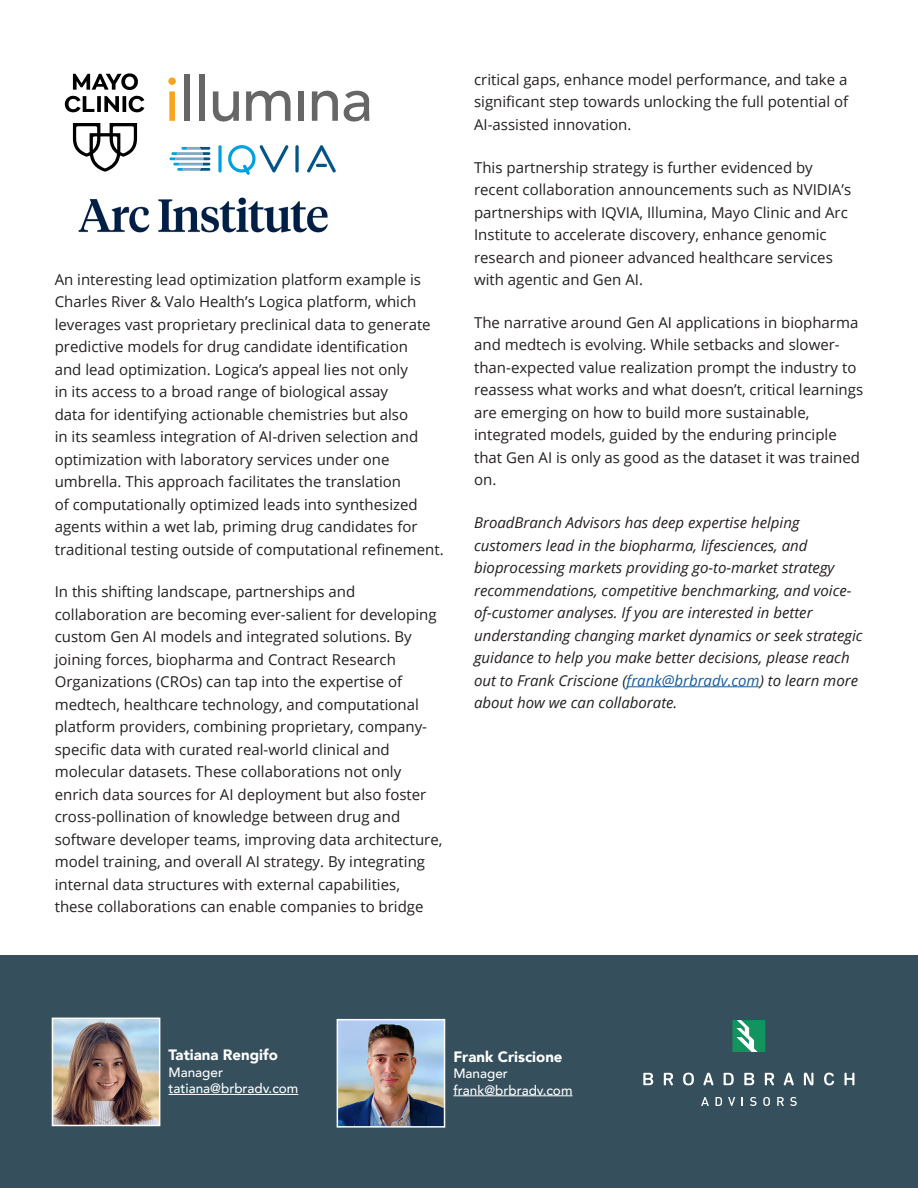
<style>
.page{position:relative;width:918px;height:1188px;background:#fff}
.page>*{position:absolute;margin:0;border:0;box-sizing:border-box;transform-origin:0 0}
.normal_paragragh_text{font:15px/22.5px "Open Sans";color:#231f20}
.normal_paragragh_text-2{font:italic 15px/22.5px "Open Sans";color:#231f20}
.t1{font:900 15px "Avenir";color:#fff}
.t2{font:500 13.5px "Avenir";color:#fff}
.s1{color:#175d9e}
</style>
<div class="page">
<div style="left:0;top:956px;width:918px;height:232px;background:#354f5d"></div>
<hr style="left:627px;top:686px;width:133px;height:1px;background:#175d9e">
<svg style="left:732px;top:1020px;width:33px;height:32px"></svg>
<svg style="left:643px;top:1073px;width:10px;height:12px"></svg>
<svg style="left:664px;top:1073px;width:9px;height:12px"></svg>
<svg style="left:683px;top:1073px;width:11px;height:12px"></svg>
<svg style="left:703px;top:1073px;width:10px;height:12px"></svg>
<svg style="left:724px;top:1073px;width:10px;height:12px"></svg>
<svg style="left:744px;top:1073px;width:10px;height:12px"></svg>
<svg style="left:765px;top:1073px;width:9px;height:12px"></svg>
<svg style="left:784px;top:1073px;width:10px;height:12px"></svg>
<svg style="left:804px;top:1073px;width:9px;height:12px"></svg>
<svg style="left:824px;top:1073px;width:10px;height:12px"></svg>
<svg style="left:845px;top:1073px;width:9px;height:12px"></svg>
<svg style="left:701px;top:1097px;width:8px;height:9px"></svg>
<svg style="left:716px;top:1097px;width:6px;height:9px"></svg>
<svg style="left:728px;top:1097px;width:7px;height:9px"></svg>
<svg style="left:750px;top:1097px;width:7px;height:9px"></svg>
<svg style="left:763px;top:1097px;width:7px;height:9px"></svg>
<svg style="left:777px;top:1097px;width:7px;height:9px"></svg>
<svg style="left:790px;top:1097px;width:7px;height:9px"></svg>
<hr style="left:169px;top:1094px;width:129px;height:1px;background:#fff">
<img style="left:55px;top:1021px;width:102px;height:102px">
<div style="left:52px;top:1018px;width:108px;height:108px;border:2px solid #fff"></div>
<svg style="left:64px;top:73px;width:80px;height:99px"></svg>
<div style="left:169px;top:91px;width:6px;height:30px;background:#f9a31e"></div>
<div style="left:184px;top:74px;width:6px;height:47px;background:#666"></div>
<div style="left:199px;top:74px;width:6px;height:47px;background:#666"></div>
<svg style="left:213px;top:91px;width:26px;height:31px"></svg>
<svg style="left:246px;top:91px;width:45px;height:30px"></svg>
<div style="left:298px;top:91px;width:6px;height:30px;background:#666"></div>
<svg style="left:312px;top:90px;width:26px;height:31px"></svg>
<svg style="left:344px;top:90px;width:25px;height:32px"></svg>
<div style="left:168px;top:77px;width:8px;height:8px;background:#f9a31e;border-radius:50%"></div>
<svg style="left:218px;top:145px;width:4px;height:28px"></svg>
<svg style="left:295px;top:145px;width:4px;height:28px"></svg>
<svg style="left:228px;top:145px;width:61px;height:30px"></svg>
<svg style="left:307px;top:145px;width:29px;height:28px"></svg>
<svg style="left:169px;top:147px;width:41px;height:24px"></svg>
<img style="left:78px;top:197px;width:250px;height:36px">
<hr style="left:453px;top:1095px;width:120px;height:1px;background:#fff">
<img style="left:340px;top:1022px;width:102px;height:103px">
<div style="left:337px;top:1019px;width:108px;height:109px;border:2px solid #fff"></div>
<p class="normal_paragragh_text" style="left:55px;top:268px;width:390px">An interesting lead optimization platform example is Charles River &amp; Valo Health’s Logica platform, which leverages vast proprietary preclinical data to generate predictive models for drug candidate identification<br>and lead optimization. Logica’s appeal lies not only<br>in its access to a broad range of biological assay<br>data for identifying actionable chemistries but also<br>in its seamless integration of AI-driven selection and optimization with laboratory services under one umbrella. This approach facilitates the translation<br>of computationally optimized leads into synthesized agents within a wet lab, priming drug candidates for traditional testing outside of computational refinement.</p>
<p class="normal_paragragh_text" style="left:55px;top:580px;width:389px">In this shifting landscape, partnerships and collaboration are becoming ever-salient for developing custom Gen AI models and integrated solutions. By joining forces, biopharma and Contract Research Organizations (CROs) can tap into the expertise of medtech, healthcare technology, and computational platform providers, combining proprietary, company&shy;specific data with curated real-world clinical and molecular datasets. These collaborations not only enrich data sources for AI deployment but also foster cross-pollination of knowledge between drug and software developer teams, improving data architecture, model training, and overall AI strategy. By integrating internal data structures with external capabilities,<br>these collaborations can enable companies to bridge</p>
<p class="normal_paragragh_text" style="left:474px;top:68px;width:376px;text-align:justify">critical gaps, enhance model performance, and take a significant step towards unlocking the full potential of AI-assisted innovation.</p>
<p class="normal_paragragh_text" style="left:474px;top:156px;width:379px">This partnership strategy is further evidenced by recent collaboration announcements such as NVIDIA’s partnerships with IQVIA, Illumina, Mayo Clinic and Arc Institute to accelerate discovery, enhance genomic research and pioneer advanced healthcare services with agentic and Gen AI.</p>
<p class="normal_paragragh_text" style="left:474px;top:311px;width:391px">The narrative around Gen AI applications in biopharma and medtech is evolving. While setbacks and slower&shy;than-expected value realization prompt the industry to reassess what works and what doesn’t, critical learnings are emerging on how to build more sustainable, integrated models, guided by the enduring principle that Gen AI is only as good as the dataset it was trained on.</p>
<p class="normal_paragragh_text-2" style="left:474px;top:511px;width:390px">BroadBranch Advisors has deep expertise helping customers lead in the biopharma, lifesciences, and bioprocessing markets providing go-to-market strategy recommendations, competitive benchmarking, and voice&shy;of-customer analyses. If you are interested in better understanding changing market dynamics or seek strategic guidance to help you make better decisions, please reach out to Frank Criscione (<span class="s1">frank@brbradv.com</span>) to learn more about how we can collaborate.</p>
<p class="t1" style="left:169px;top:1042px;width:111px">Tatiana Rengifo</p>
<p class="t2" style="left:169px;top:1061px;width:56px">Manager</p>
<p class="t2" style="left:169px;top:1077px;width:131px">tatiana@brbradv.com</p>
<p class="t1" style="left:453px;top:1044px;width:111px">Frank Criscione</p>
<p class="t2" style="left:453px;top:1062px;width:56px">Manager</p>
<p class="t2" style="left:453px;top:1078px;width:121px">frank@brbradv.com</p>
</div>
